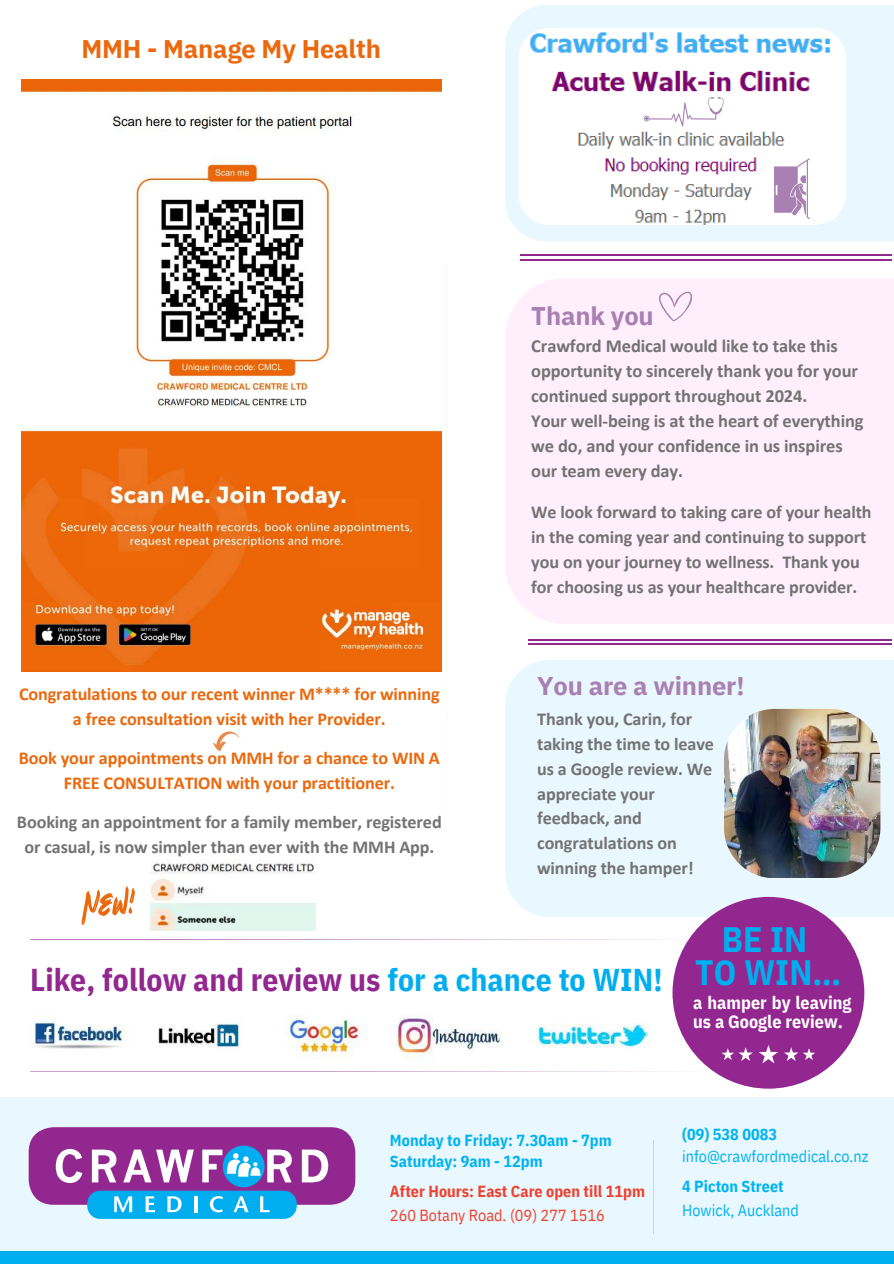
<style>
.page{position:relative;width:894px;height:1264px;background:#fff}
.page>*{position:absolute;margin:0;border:0;box-sizing:border-box;transform-origin:0 0}
.t1{font:700 35.25px/32.7px "IBM Plex Sans Cond";color:#00aeef;text-align:center}
.t2{font:700 31.5px "IBM Plex Sans Cond";color:#92278f}
.t3{font:700 25.5px "IBM Plex Sans";letter-spacing:-.005em;color:#a980b2}
.t4{font:700 25.5px "IBM Plex Sans";letter-spacing:-.005em;color:#eb680c}
.t5{font:700 18.45px/24.9px "Calibri";letter-spacing:-.005em;color:#737373}
.t6{font:700 18.15px/24.8px "Calibri";letter-spacing:-.005em;color:#737373}
.t7{font:700 18.15px/24.9px "Calibri";letter-spacing:-.005em;color:#eb680c;text-align:center}
.t8{font:700 18px/19.2px "IBM Plex Sans Cond";color:#fff}
.t9{font:700 16.05px/21.3px "IBM Plex Sans Cond";color:#00b3f0}
.t10{font:16.05px "IBM Plex Sans Cond";color:#00b3f0}
.t11{font:700 16.05px "IBM Plex Sans Cond";color:#ef4130}
.t12{font:16.05px "IBM Plex Sans Cond";color:#ef4130}
.s1{color:#00aeef}
</style>
<div class="page">
<div style="left:505px;top:660px;width:388px;height:257px;background:#e9f7fe"></div>
<div style="left:0;top:1097px;width:893px;height:166px;background:#e9f7fe"></div>
<div style="left:0;top:1250px;width:893px;height:13px;background:#00aeef"></div>
<hr style="left:520px;top:254px;width:370px;height:1px;background:#92278f">
<hr style="left:520px;top:259px;width:370px;height:1px;background:#92278f">
<img style="left:33px;top:1013px;width:618px;height:47px">
<div style="left:29px;top:1127px;width:326px;height:77px;background:#92278f;border-radius:25px"></div>
<svg style="left:56px;top:1148px;width:26px;height:34px"></svg>
<svg style="left:92px;top:1149px;width:24px;height:33px"></svg>
<svg style="left:123px;top:1149px;width:71px;height:33px"></svg>
<svg style="left:267px;top:1149px;width:25px;height:33px"></svg>
<svg style="left:302px;top:1149px;width:26px;height:33px"></svg>
<div style="left:87px;top:1190px;width:210px;height:28px;background:#00aeef;border-radius:13px"></div>
<svg style="left:114px;top:1196px;width:18px;height:16px"></svg>
<svg style="left:145px;top:1196px;width:10px;height:16px"></svg>
<svg style="left:167px;top:1196px;width:14px;height:16px"></svg>
<hr style="left:194px;top:1196px;width:3px;height:16px;background:#fff">
<svg style="left:210px;top:1196px;width:13px;height:16px"></svg>
<svg style="left:233px;top:1196px;width:15px;height:16px"></svg>
<svg style="left:260px;top:1196px;width:9px;height:16px"></svg>
<div style="left:223px;top:1145px;width:41px;height:42px;background:#00aeef;border-radius:50%"></div>
<svg style="left:202px;top:1149px;width:59px;height:33px"></svg>
<hr style="left:653px;top:1140px;width:1px;height:93px;background:#abe1fa">
<div style="left:672px;top:896px;width:192px;height:192px;background:#92278f;border-radius:50%"></div>
<svg style="left:721px;top:1047px;width:31px;height:14px"></svg>
<svg style="left:759px;top:1045px;width:56px;height:18px"></svg>
<div style="left:505px;top:5px;width:388px;height:236px;background:#e9f7fe"></div>
<img style="left:518px;top:28px;width:327px;height:197px">
<div style="left:572px;top:97px;width:233px;height:34px;background:#fff"></div>
<svg style="left:773px;top:158px;width:36px;height:61px"></svg>
<svg style="left:643px;top:97px;width:80px;height:29px"></svg>
<img style="left:21px;top:79px;width:420px;height:592px">
<img style="left:151px;top:860px;width:164px;height:70px">
<svg style="left:213px;top:731px;width:26px;height:19px"></svg>
<svg style="left:81px;top:886px;width:54px;height:39px"></svg>
<img style="left:723px;top:709px;width:157px;height:168px;border-radius:51px">
<div style="left:505px;top:278px;width:388px;height:346px;background:#ffeffd"></div>
<hr style="left:528px;top:639px;width:363px;height:1px;background:#92278f">
<hr style="left:528px;top:643px;width:363px;height:1px;background:#92278f">
<svg style="left:653px;top:284px;width:41px;height:37px"></svg>
<h3 class="t4" style="left:81px;top:29px;width:301px">MMH - Manage My Health</h3>
<p class="t7" style="left:19px;top:681px;width:422px">Congratulations to our recent winner M**** for winning a free consultation visit with her Provider.</p>
<p class="t7" style="left:19px;top:745px;width:422px">Book your appointments on MMH for a chance to WIN A<br>FREE CONSULTATION with your practitioner.</p>
<p class="t6" style="left:17px;top:809px;width:426px;text-align:center">Booking an appointment for a family member, registered or casual, is now simpler than ever with the MMH App.</p>
<h3 class="t3" style="left:531px;top:296px;width:124px">Thank you</h3>
<p class="t5" style="left:531px;top:333px;width:334px">Crawford Medical would like to take this opportunity to sincerely thank you for your continued support throughout 2024.<br>Your well-being is at the heart of everything we do, and your confidence in us inspires our team every day.</p>
<p class="t6" style="left:531px;top:499px;width:342px">We look forward to taking care of your health in the coming year and continuing to support you on your journey to wellness. Thank you for choosing us as your healthcare provider.</p>
<h3 class="t3" style="left:537px;top:665px;width:209px">You are a winner!</h3>
<p class="t6" style="left:537px;top:706px;width:178px">Thank you, Carin, for taking the time to leave us a Google review. We appreciate your feedback, and congratulations on winning the hamper!</p>
<h2 class="t2" style="left:30px;top:954px;width:634px">Like, follow and review us <span class="s1">for a chance to WIN!</span></h2>
<h1 class="t1" style="left:695px;top:920px;width:147px">BE IN<br>TO WIN…</h1>
<p class="t8" style="left:693px;top:991px;width:160px">a hamper by leaving us a Google review.</p>
<p class="t9" style="left:390px;top:1127px;width:223px">Monday to Friday: 7.30am - 7pm<br>Saturday: 9am - 12pm</p>
<p class="t11" style="left:390px;top:1178px;width:256px">After Hours: East Care open till 11pm</p>
<p class="t12" style="left:390px;top:1202px;width:216px">260 Botany Road. (09) 277 1516</p>
<p class="t9" style="left:682px;top:1122px;width:96px">(09) 538 0083</p>
<p class="t10" style="left:682px;top:1143px;width:188px">info@crawfordmedical.co.nz</p>
<p class="t9" style="left:682px;top:1174px;width:103px">4 Picton Street</p>
<p class="t10" style="left:682px;top:1197px;width:118px">Howick, Auckland</p>
</div>
